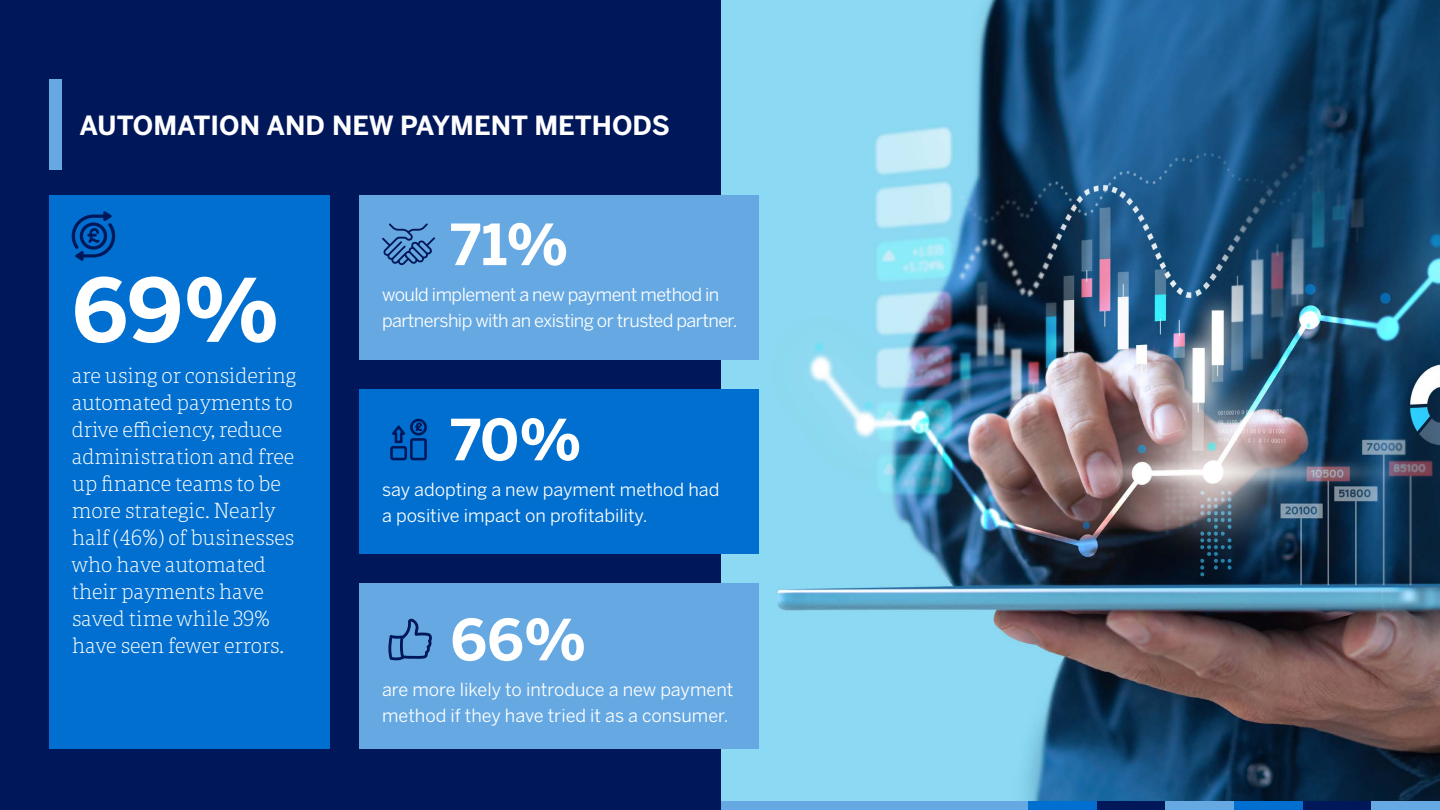
<style>
.page{position:relative;width:1440px;height:810px;background:#fff}
.page>*{position:absolute;margin:0;border:0;box-sizing:border-box;transform-origin:0 0}
.t1{font:700 86.62px "Benton Sans";color:#fff}
.t2{font:700 56.25px "Benton Sans";color:#fff}
.t3{font:700 26.25px "Benton Sans";color:#fff}
.t4{font:21px/27px "Portada Th";color:#fff}
.t5{font:18px/26.2px "Benton Sans";letter-spacing:-.01em;color:#fff}
.t6{font:18px/26.2px "Benton Sans";letter-spacing:-.03em;color:#fff}
</style>
<div class="page">
<img style="left:720px;top:0;width:720px;height:802px">
<div style="left:1165px;top:802px;width:69px;height:8px;background:#66a9e2"></div>
<div style="left:1371px;top:802px;width:69px;height:8px;background:#66a9e2"></div>
<div style="left:720px;top:802px;width:344px;height:8px;background:#66a9e2"></div>
<div style="left:1096px;top:802px;width:69px;height:8px;background:#00175a"></div>
<div style="left:1303px;top:802px;width:68px;height:8px;background:#00175a"></div>
<div style="left:1028px;top:802px;width:68px;height:8px;background:#006fcf"></div>
<div style="left:1234px;top:802px;width:69px;height:8px;background:#006fcf"></div>
<div style="left:0;top:0;width:720px;height:810px;background:#00175a"></div>
<div style="left:50px;top:195px;width:280px;height:553px;background:#006fcf"></div>
<div style="left:360px;top:195px;width:399px;height:165px;background:#66a9e2"></div>
<div style="left:360px;top:389px;width:399px;height:165px;background:#006fcf"></div>
<div style="left:360px;top:583px;width:399px;height:165px;background:#66a9e2"></div>
<div style="left:50px;top:80px;width:12px;height:90px;background:#66a9e2"></div>
<svg style="left:382px;top:223px;width:53px;height:42px"></svg>
<svg style="left:388px;top:619px;width:44px;height:42px"></svg>
<svg style="left:72px;top:211px;width:43px;height:50px"></svg>
<svg style="left:390px;top:419px;width:37px;height:41px"></svg>
<p class="t3" style="left:80px;top:110px;width:592px">AUTOMATION AND NEW PAYMENT METHODS</p>
<h1 class="t1" style="left:72px;top:259px;width:209px">69%</h1>
<p class="t4" style="left:72px;top:361px;width:226px">are using or considering automated payments to drive efficiency, reduce administration and free up finance teams to be more strategic. Nearly half (46%) of businesses who have automated their payments have saved time while 39% have seen fewer errors.</p>
<h2 class="t2" style="left:450px;top:211px;width:120px">71%</h2>
<p class="t6" style="left:382px;top:281px;width:357px">would implement a new payment method in partnership with an existing or trusted partner.</p>
<h2 class="t2" style="left:450px;top:406px;width:133px">70%</h2>
<p class="t5" style="left:382px;top:476px;width:339px">say adopting a new payment method had a positive impact on profitability.</p>
<h2 class="t2" style="left:450px;top:606px;width:137px">66%</h2>
<p class="t5" style="left:382px;top:676px;width:353px">are more likely to introduce a new payment method if they have tried it as a consumer.</p>
</div>
